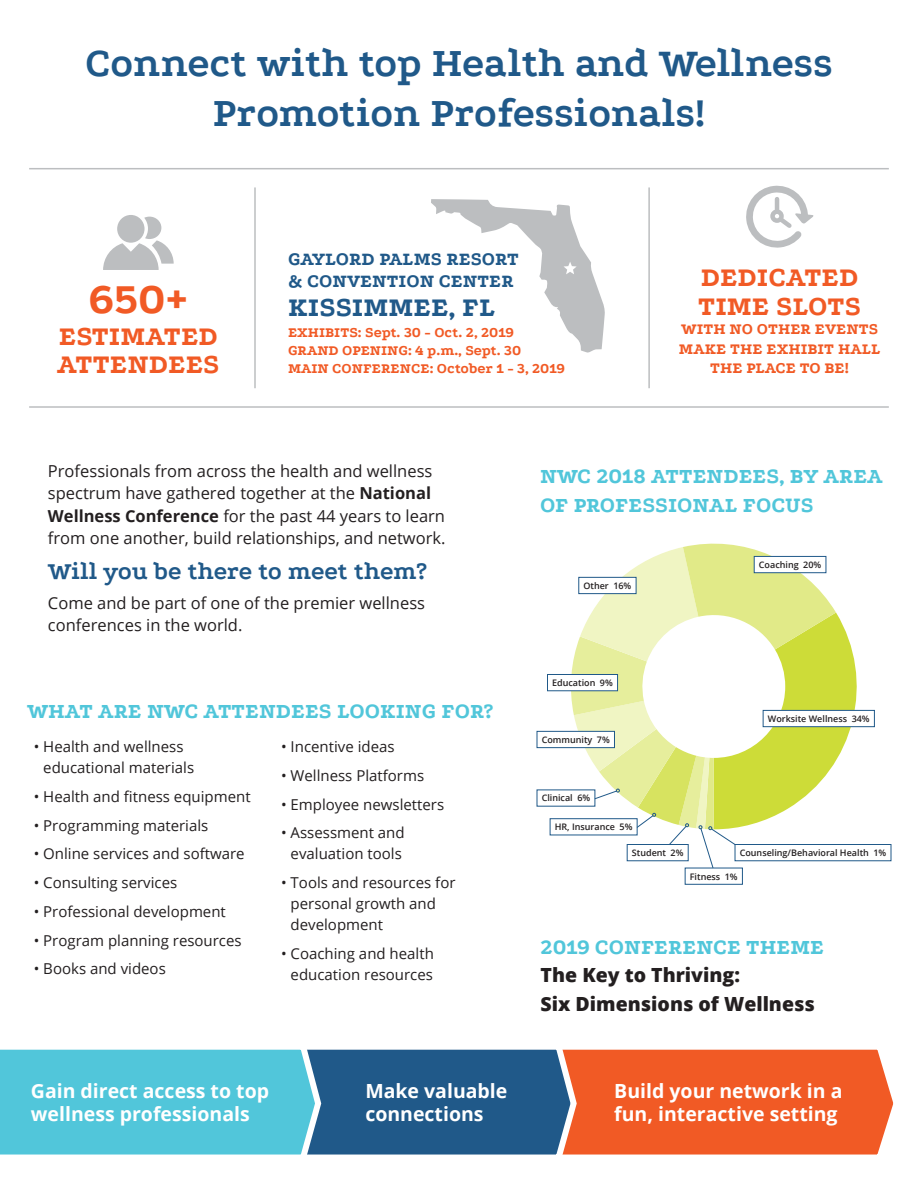
<style>
.page{position:relative;width:918px;height:1188px;background:#fff}
.page>*{position:absolute;margin:0;border:0;box-sizing:border-box;transform-origin:0 0}
.t1{font:800 45px "Podkova";color:#f15a25}
.t2{font:700 42px/49.5px "Podkova";color:#205989;text-align:center}
.t3{font:800 28.5px/28.5px "Podkova";color:#f15a25}
.t4{font:800 28.5px "Podkova";color:#205989}
.t5{font:700 25.5px "Podkova";letter-spacing:-.005em;color:#205989}
.t6{font:800 22.5px/28.5px "Podkova";color:#51c6da}
.t7{font:700 19.5px/22.5px "Open Sans";color:#fff}
.t8{font:800 19.5px/28.5px "Open Sans";color:#231f20}
.t9{font:800 19.5px/22.5px "Podkova";color:#205989}
.t10{font:16.5px/22.5px "Open Sans";color:#231f20}
.t11{font:800 16.5px/19.5px "Podkova";color:#f15a25;text-align:center}
.t12{font:15px/21px "Open Sans";color:#231f20}
.t13{font:800 15px/18px "Podkova";color:#f15a25}
.t14{font:600 9px "Open Sans";color:#231f20}
.s1{font-weight:700}
</style>
<div class="page">
<div style="left:581px;top:1049px;width:313px;height:106px;background:#f15a25"></div>
<svg style="left:431px;top:199px;width:174px;height:154px"></svg>
<svg style="left:0;top:1049px;width:574px;height:106px;background:#4298b6"></svg>
<svg style="left:103px;top:215px;width:71px;height:55px"></svg>
<svg style="left:746px;top:185px;width:68px;height:63px"></svg>
<hr style="left:29px;top:168px;width:860px;height:1px;background:#bcbec0">
<hr style="left:29px;top:406px;width:860px;height:2px;background:#bcbec0">
<hr style="left:254px;top:187px;width:2px;height:201px;background:#bcbec0">
<hr style="left:648px;top:187px;width:2px;height:201px;background:#bcbec0">
<div style="left:735px;top:844px;width:156px;height:17px;border:1px solid #205989"></div>
<div style="left:685px;top:868px;width:58px;height:17px;border:1px solid #205989"></div>
<div style="left:550px;top:818px;width:88px;height:17px;border:1px solid #205989"></div>
<div style="left:537px;top:731px;width:78px;height:17px;border:1px solid #205989"></div>
<div style="left:547px;top:674px;width:71px;height:17px;border:1px solid #205989"></div>
<div style="left:763px;top:710px;width:112px;height:17px;border:1px solid #205989"></div>
<svg style="left:568px;top:543px;width:294px;height:326px"></svg>
<h2 class="t2" style="left:85px;top:37px;width:749px">Connect with top Health and Wellness<br>Promotion Professionals!</h2>
<h1 class="t1" style="left:89px;top:265px;width:101px">650+</h1>
<h3 class="t3" style="left:57px;top:320px;width:164px">ESTIMATED<br>ATTENDEES</h3>
<h3 class="t9" style="left:288px;top:247px;width:232px">GAYLORD PALMS RESORT &amp; CONVENTION CENTER</h3>
<h3 class="t4" style="left:288px;top:286px;width:209px">KISSIMMEE, FL</h3>
<p class="t13" style="left:288px;top:323px;width:278px">EXHIBITS: Sept. 30 - Oct. 2, 2019<br>GRAND OPENING: 4 p.m., Sept. 30<br>MAIN CONFERENCE: October 1 - 3, 2019</p>
<h3 class="t3" style="left:698px;top:262px;width:164px">DEDICATED<br>TIME SLOTS</h3>
<p class="t11" style="left:679px;top:319px;width:203px">WITH NO OTHER EVENTS<br>MAKE THE EXHIBIT HALL<br>THE PLACE TO BE!</p>
<p class="t10" style="left:48px;top:459px;width:399px">Professionals from across the health and wellness spectrum have gathered together at the <span class="s1">National Wellness Conference</span> for the past 44 years to learn from one another, build relationships, and network.</p>
<h3 class="t5" style="left:48px;top:553px;width:380px">Will you be there to meet them?</h3>
<p class="t10" style="left:48px;top:591px;width:379px">Come and be part of one of the premier wellness conferences in the world.</p>
<h3 class="t6" style="left:27px;top:695px;width:468px">WHAT ARE NWC ATTENDEES LOOKING FOR?</h3>
<p class="t12" style="left:43px;top:736px;width:152px;text-indent:-10px">• Health and wellness educational materials</p>
<p class="t12" style="left:34px;top:785px;width:218px">• Health and fitness equipment</p>
<p class="t12" style="left:34px;top:814px;width:176px">• Programming materials</p>
<p class="t12" style="left:34px;top:843px;width:212px">• Online services and software</p>
<p class="t12" style="left:34px;top:872px;width:145px">• Consulting services</p>
<p class="t12" style="left:34px;top:901px;width:194px">• Professional development</p>
<p class="t12" style="left:34px;top:929px;width:209px">• Program planning resources</p>
<p class="t12" style="left:34px;top:958px;width:134px">• Books and videos</p>
<p class="t12" style="left:281px;top:736px;width:115px">• Incentive ideas</p>
<p class="t12" style="left:281px;top:764px;width:145px">• Wellness Platforms</p>
<p class="t12" style="left:281px;top:793px;width:165px">• Employee newsletters</p>
<p class="t12" style="left:281px;top:822px;width:125px;text-align:center">• Assessment and evaluation tools</p>
<p class="t12" style="left:291px;top:872px;width:166px;text-indent:-10px">• Tools and resources for personal growth and development</p>
<p class="t12" style="left:281px;top:943px;width:154px;text-align:center">• Coaching and health education resources</p>
<h3 class="t7" style="left:31px;top:1080px;width:240px">Gain direct access to top wellness professionals</h3>
<h3 class="t7" style="left:365px;top:1080px;width:144px">Make valuable connections</h3>
<h3 class="t6" style="left:540px;top:461px;width:344px">NWC 2018 ATTENDEES, BY AREA<br>OF PROFESSIONAL FOCUS</h3>
<p class="t14" style="left:583px;top:579px;width:49px">Other 16%</p>
<p class="t14" style="left:552px;top:677px;width:62px">Education 9%</p>
<p class="t14" style="left:542px;top:734px;width:70px">Community 7%</p>
<p class="t14" style="left:542px;top:792px;width:50px">Clinical 6%</p>
<p class="t14" style="left:555px;top:821px;width:79px">HR, Insurance 5%</p>
<p class="t14" style="left:632px;top:847px;width:53px">Student 2%</p>
<p class="t14" style="left:759px;top:559px;width:64px">Coaching 20%</p>
<p class="t14" style="left:768px;top:713px;width:103px">Worksite Wellness 34%</p>
<p class="t14" style="left:740px;top:847px;width:148px">Counseling/Behavioral Health 1%</p>
<p class="t14" style="left:690px;top:870px;width:49px">Fitness 1%</p>
<h3 class="t6" style="left:541px;top:931px;width:285px">2019 CONFERENCE THEME</h3>
<h3 class="t8" style="left:541px;top:960px;width:276px">The Key to Thriving:<br>Six Dimensions of Wellness</h3>
<h3 class="t7" style="left:614px;top:1080px;width:230px">Build your network in a fun, interactive setting</h3>
</div>
